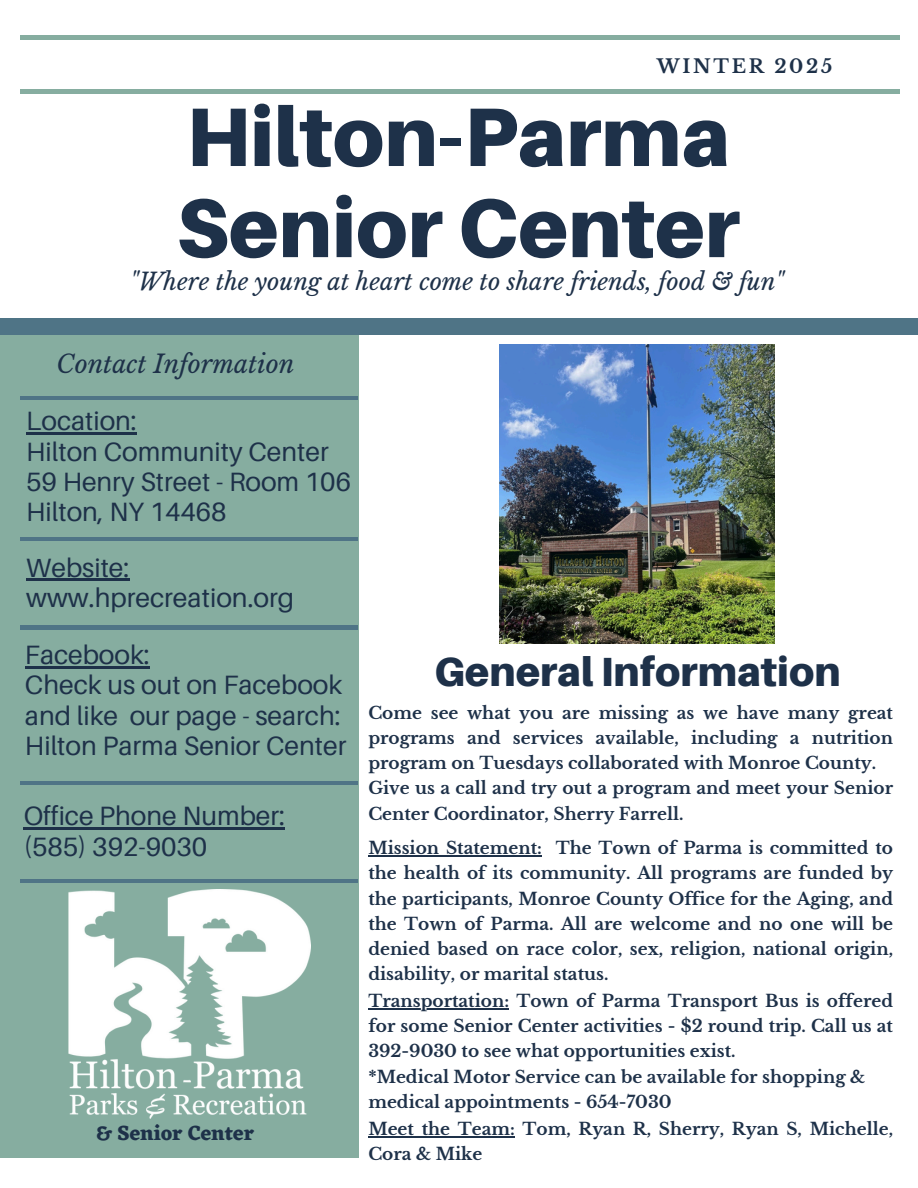
<style>
.page{position:relative;width:918px;height:1188px;background:#fff}
.page>*{position:absolute;margin:0;border:0;box-sizing:border-box;transform-origin:0 0}
.t1{font:900 83.1px/91.2px "Aileron";color:#1e3149}
.t2{font:900 40.8px "Aileron";color:#1e3149}
.t3{font:26.55px/30.3px "Aileron";color:#1e3149}
.t4{font:italic 24.9px "Libre Baskerville";color:#1e3149}
.t5{font:italic 23.55px "Libre Baskerville";color:#1e3149}
.t6{font:700 21px "Eczar";color:#1e3149}
.t7{font:700 18.75px "Libre Baskerville";letter-spacing:.14em;color:#1e3149}
.t8{font:700 16.95px/25.2px "Libre Baskerville";color:#1e3149;text-align:justify}
</style>
<div class="page">
<hr style="left:21px;top:90px;width:878px;height:3px;background:#86ada0">
<hr style="left:21px;top:36px;width:878px;height:3px;background:#86ada0">
<div style="left:0;top:326px;width:358px;height:832px;background:#86ada0"></div>
<hr style="left:26px;top:432px;width:111px;height:3px;background:#1e3149">
<hr style="left:26px;top:579px;width:103px;height:2px;background:#1e3149">
<hr style="left:20px;top:537px;width:337px;height:3px;background:#4f7486">
<hr style="left:21px;top:626px;width:337px;height:3px;background:#4f7486">
<hr style="left:21px;top:880px;width:337px;height:3px;background:#4f7486">
<hr style="left:21px;top:396px;width:337px;height:4px;background:#4f7486">
<div style="left:0;top:318px;width:918px;height:16px;background:#4f7486"></div>
<hr style="left:21px;top:781px;width:337px;height:3px;background:#4f7486">
<img style="left:499px;top:344px;width:276px;height:300px">
<img style="left:69px;top:889px;width:241px;height:230px">
<hr style="left:24px;top:827px;width:261px;height:3px;background:#1e3149">
<hr style="left:368px;top:855px;width:174px;height:2px;background:#1e3149">
<hr style="left:368px;top:1008px;width:141px;height:2px;background:#1e3149">
<hr style="left:368px;top:1136px;width:147px;height:1px;background:#1e3149">
<hr style="left:25px;top:666px;width:125px;height:2px;background:#1e3149">
<p class="t7" style="left:657px;top:55px;width:177px">WINTER 2025</p>
<p class="t1" style="left:177px;top:90px;width:565px">Hilton-Parma<br>Senior Center</p>
<h1 class="t5" style="left:130px;top:267px;width:655px">"Where the young at heart come to share friends, food &amp; fun"</h1>
<h4 class="t4" style="left:57px;top:349px;width:239px">Contact Information</h4>
<p class="t3" style="left:26px;top:405px;width:326px">Location:<br>Hilton Community Center<br>59 Henry Street - Room 106<br>Hilton, NY 14468</p>
<h6 class="t3" style="left:26px;top:552px;width:270px">Website: www.hprecreation.org</h6>
<h3 class="t3" style="left:25px;top:639px;width:323px">Facebook:<br>Check us out on Facebook and like our page - search:<br>Hilton Parma Senior Center</h3>
<p class="t3" style="left:24px;top:800px;width:263px">Office Phone Number: (585) 392-9030</p>
<p class="t6" style="left:97px;top:1120px;width:159px">&amp; Senior Center</p>
<p class="t2" style="left:434px;top:646px;width:408px">General Information</p>
<h3 class="t8" style="left:368px;top:701px;width:526px">Come see what you are missing as we have many great programs and services available, including a nutrition program on Tuesdays collaborated with Monroe County.</h3>
<p class="t8" style="left:368px;top:776px;width:526px">Give us a call and try out a program and meet your Senior<br>Center Coordinator, Sherry Farrell.</p>
<h3 class="t8" style="left:368px;top:836px;width:526px">Mission Statement: The Town of Parma is committed to the health of its community. All programs are funded by the participants, Monroe County Office for the Aging, and the Town of Parma. All are welcome and no one will be denied based on race color, sex, religion, national origin, disability, or marital status.</h3>
<h3 class="t8" style="left:368px;top:989px;width:526px">Transportation: Town of Parma Transport Bus is offered for some Senior Center activities - $2 round trip. Call us at 392-9030 to see what opportunities exist.</h3>
<p class="t8" style="left:368px;top:1064px;width:498px">*Medical Motor Service can be available for shopping &amp; medical appointments - 654-7030</p>
<p class="t8" style="left:368px;top:1116px;width:526px">Meet the Team: Tom, Ryan R, Sherry, Ryan S, Michelle,<br>Cora &amp; Mike</p>
</div>
